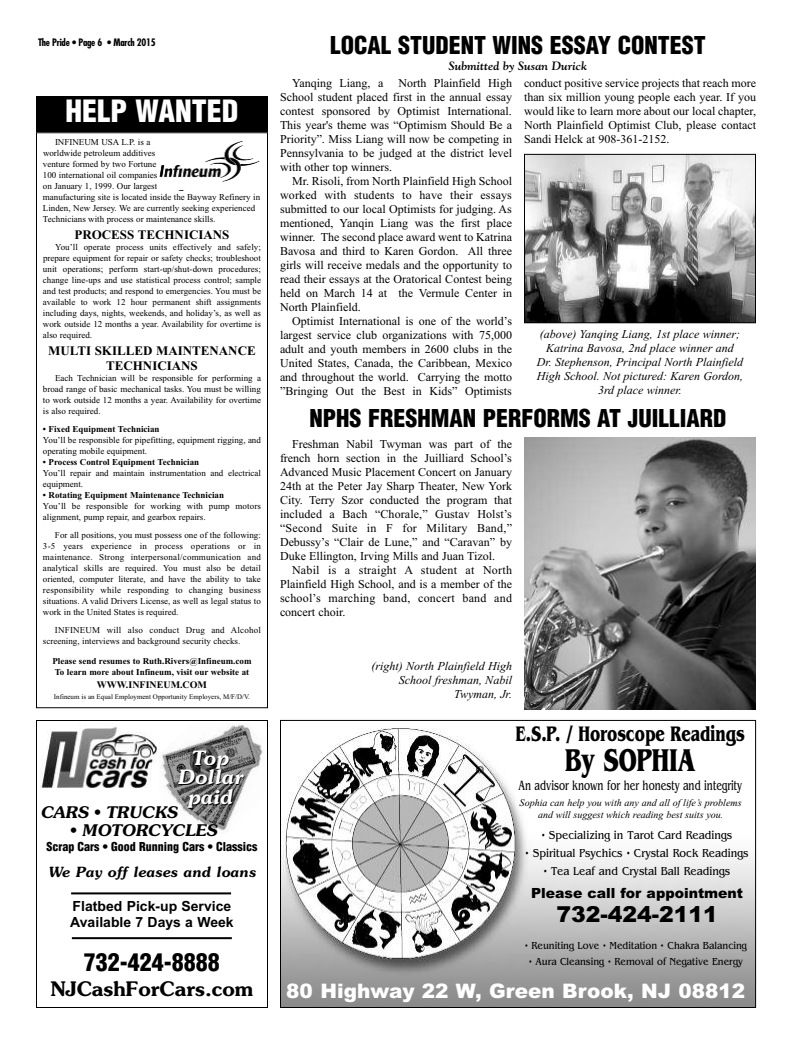
<style>
.page{position:relative;width:792px;height:1044px;background:#fff}
.page>*{position:absolute;margin:0;border:0;box-sizing:border-box;transform-origin:0 0}
.t1{font:700 33px "Benguiat";color:#000;scale:.7 1}
.t2{font:900 condensed 30px "Helvetica";color:#fff}
.t3{font:900 condensed 24px "Helvetica";color:#000}
.t4{font:700 22px "Benguiat";color:#000;scale:.7 1}
.t5{font:900 22px "Arial";color:#000}
.t6{font:900 20px "Arial";color:#fff}
.t7{font:600 20px "Souvenir";color:#000}
.t8{font:italic 600 19.6px/19.6px "Souvenir";color:#fff;text-align:center}
.t9{font:italic 600 16px "Souvenir";color:#000}
.t10{font:700 14px/16.8px "Arial";color:#000}
.t11{font:14px "Benguiat";color:#000;scale:.7 1}
.t12{font:900 14px "Arial";color:#000}
.t13{font:italic 600 14px "Souvenir";color:#000}
.t14{font:700 13px/15px "Times New Roman";color:#000;text-align:center}
.t15{font:12px/14px "Times New Roman";color:#000;text-align:justify}
.t16{font:italic 12px/14px "Times New Roman";color:#000;text-align:center}
.t17{font:12px "Benguiat";color:#000;scale:.89 1}
.t18{font:900 condensed 12px "Helvetica";color:#000}
.t19{font:italic 700 12px "Goudy";color:#000}
.t20{font:10.6px "Benguiat";color:#000;scale:.89 1}
.t21{font:italic 10px/12px "Times New Roman";color:#000;text-align:center}
.t22{font:700 condensed 10px "Futura";letter-spacing:-.025em;color:#000}
.t23{font:700 10px "Times New Roman";color:#000}
.t24{font:9px/11px "Times New Roman";color:#000}
.t25{font:700 9px/11px "Times New Roman";color:#000}
.t26{font:7px "Times New Roman";color:#000}
</style>
<div class="page">
<img style="left:282px;top:728px;width:472px;height:278px">
<div style="left:280px;top:720px;width:476px;height:288px;border:1px solid #000"></div>
<div style="left:36px;top:720px;width:232px;height:288px;border:1px solid #000"></div>
<img style="left:40px;top:726px;width:120px;height:62px">
<img style="left:161px;top:724px;width:102px;height:108px">
<hr style="left:71px;top:892px;width:160px;height:2px;background:#000">
<hr style="left:72px;top:937px;width:160px;height:2px;background:#000">
<div style="left:36px;top:132px;width:232px;height:576px;border:1px solid #000"></div>
<img style="left:159px;top:141px;width:101px;height:41px">
<div style="left:36px;top:96px;width:232px;height:36px;background:#000"></div>
<img style="left:526px;top:156px;width:228px;height:165px">
<div style="left:524px;top:154px;width:232px;height:169px;border:1px solid #000"></div>
<img style="left:524px;top:437px;width:232px;height:272px">
<p class="t22" style="left:38px;top:38px;width:119px">The Pride • Page 6 • March 2015</p>
<h2 class="t2" style="left:66px;top:95px;width:174px">HELP WANTED</h2>
<p class="t24" style="left:43px;top:137px;width:219px;text-indent:12px">INFINEUM USA L.P. is a<br>worldwide petroleum additives<br>venture formed by two Fortune<br>100 international oil companies<br>on January 1, 1999. Our largest<br>manufacturing site is located inside the Bayway Refinery in Linden, New Jersey. We are currently seeking experienced Technicians with process or maintenance skills.</p>
<h3 class="t14" style="left:74px;top:227px;width:157px">PROCESS TECHNICIANS</h3>
<p class="t24" style="left:43px;top:242px;width:220px;text-align:justify;text-indent:12px">You’ll operate process units effectively and safely; prepare equipment for repair or safety checks; troubleshoot unit operations; perform start-up/shut-down procedures; change line-ups and use statistical process control; sample and test products; and respond to emergencies. You must be available to work 12 hour permanent shift assignments including days, nights, weekends, and holiday’s, as well as work outside 12 months a year. Availability for overtime is also required.</p>
<h3 class="t14" style="left:48px;top:343px;width:209px">MULTI SKILLED MAINTENANCE<br>TECHNICIANS</h3>
<p class="t24" style="left:43px;top:373px;width:220px;text-align:justify;text-indent:12px">Each Technician will be responsible for performing a broad range of basic mechanical tasks. You must be willing to work outside 12 months a year. Availability for overtime is also required.</p>
<p class="t25" style="left:43px;top:424px;width:118px">• Fixed Equipment Technician</p>
<p class="t24" style="left:43px;top:435px;width:220px">You’ll be responsible for pipefitting, equipment rigging, and operating mobile equipment.</p>
<p class="t25" style="left:43px;top:457px;width:158px">• Process Control Equipment Technician</p>
<p class="t24" style="left:43px;top:468px;width:220px">You’ll repair and maintain instrumentation and electrical equipment.</p>
<p class="t25" style="left:43px;top:490px;width:183px">• Rotating Equipment Maintenance Technician</p>
<p class="t24" style="left:43px;top:501px;width:219px">You’ll be responsible for working with pump motors alignment, pump repair, and gearbox repairs.</p>
<p class="t24" style="left:43px;top:530px;width:220px;text-align:justify;text-indent:12px">For all positions, you must possess one of the following:<br>3-5 years experience in process operations or in maintenance. Strong interpersonal/communication and analytical skills are required. You must also be detail oriented, computer literate, and have the ability to take responsibility while responding to changing business situations. A valid Drivers License, as well as legal status to work in the United States is required.</p>
<p class="t24" style="left:43px;top:625px;width:220px;text-indent:12px">INFINEUM will also conduct Drug and Alcohol screening, interviews and background security checks.</p>
<p class="t25" style="left:52px;top:656px;width:201px">Please send resumes to Ruth.Rivers@Infineum.com<br>To learn more about Infineum, visit our website at</p>
<p class="t23" style="left:97px;top:679px;width:112px">WWW.INFINEUM.COM</p>
<p class="t26" style="left:54px;top:693px;width:198px">Infineum is an Equal Employment Opportunity Employers, M/F/D/V.</p>
<h3 class="t8" style="left:177px;top:748px;width:67px">Top<br>Dollar paid</h3>
<h3 class="t9" style="left:40px;top:803px;width:139px">CARS • TRUCKS</h3>
<h3 class="t9" style="left:70px;top:821px;width:148px">• MOTORCYCLES</h3>
<h3 class="t18" style="left:46px;top:840px;width:213px">Scrap Cars • Good Running Cars • Classics</h3>
<h3 class="t13" style="left:48px;top:864px;width:209px">We Pay off leases and loans</h3>
<h3 class="t10" style="left:70px;top:897px;width:165px">Flatbed Pick-up Service<br>Available 7 Days a Week</h3>
<h3 class="t3" style="left:84px;top:949px;width:137px">732-424-8888</h3>
<h3 class="t7" style="left:50px;top:977px;width:204px">NJCashForCars.com</h3>
<h3 class="t3" style="left:330px;top:32px;width:377px">LOCAL STUDENT WINS ESSAY CONTEST</h3>
<h3 class="t19" style="left:449px;top:59px;width:140px">Submitted by Susan Durick</h3>
<p class="t15" style="left:280px;top:75px;width:234px;text-indent:12px">Yanqing Liang, a North Plainfield High School student placed first in the annual essay contest sponsored by Optimist International.<br>This year's theme was “Optimism Should Be a Priority”. Miss Liang will now be competing in Pennsylvania to be judged at the district level with other top winners.</p>
<p class="t15" style="left:280px;top:173px;width:234px;text-indent:12px">Mr. Risoli, from North Plainfield High School worked with students to have their essays submitted to our local Optimists for judging. As mentioned, Yanqin Liang was the first place winner. The second place award went to Katrina Bavosa and third to Karen Gordon. All three girls will receive medals and the opportunity to read their essays at the Oratorical Contest being held on March 14 at the Vermule Center in North Plainfield.</p>
<p class="t15" style="left:280px;top:313px;width:234px;text-indent:12px">Optimist International is one of the world’s largest service club organizations with 75,000 adult and youth members in 2600 clubs in the United States, Canada, the Caribbean, Mexico and throughout the world. Carrying the motto ”Bringing Out the Best in Kids” Optimists</p>
<h3 class="t15" style="left:524px;top:75px;width:234px">conduct positive service projects that reach more than six million young people each year. If you would like to learn more about our local chapter, North Plainfield Optimist Club, please contact Sandi Helck at 908-361-2152.</h3>
<h3 class="t16" style="left:537px;top:327px;width:208px">(above) Yanqing Liang, 1st place winner; Katrina Bavosa, 2nd place winner and<br>Dr. Stephenson, Principal North Plainfield High School. Not pictured: Karen Gordon, 3rd place winner.</h3>
<h3 class="t3" style="left:309px;top:404px;width:419px">NPHS FRESHMAN PERFORMS AT JUILLIARD</h3>
<p class="t15" style="left:280px;top:437px;width:234px;text-indent:12px">Freshman Nabil Twyman was part of the french horn section in the Juilliard School’s Advanced Music Placement Concert on January 24th at the Peter Jay Sharp Theater, New York City. Terry Szor conducted the program that included a Bach “Chorale,” Gustav Holst’s “Second Suite in F for Military Band,” Debussy’s “Clair de Lune,” and “Caravan” by Duke Ellington, Irving Mills and Juan Tizol.</p>
<h3 class="t15" style="left:280px;top:563px;width:234px;text-indent:12px">Nabil is a straight A student at North Plainfield High School, and is a member of the school’s marching band, concert band and concert choir.</h3>
<h3 class="t16" style="left:371px;top:659px;width:142px;text-align:right">(right) North Plainfield High<br>School freshman, Nabil<br>Twyman, Jr.</h3>
<h3 class="t4" style="left:516px;top:720px;width:329px">E.S.P. / Horoscope Readings</h3>
<h1 class="t1" style="left:565px;top:740px;width:187px">By SOPHIA</h1>
<h3 class="t11" style="left:519px;top:777px;width:321px">An advisor known for her honesty and integrity</h3>
<p class="t21" style="left:520px;top:797px;width:223px">Sophia can help you with any and all of life’s problems and will suggest which reading best suits you.</p>
<h3 class="t17" style="left:541px;top:828px;width:216px">• Specializing in Tarot Card Readings</h3>
<h3 class="t17" style="left:525px;top:846px;width:253px">• Spiritual Psychics • Crystal Rock Readings</h3>
<h3 class="t17" style="left:543px;top:864px;width:211px">• Tea Leaf and Crystal Ball Readings</h3>
<h3 class="t12" style="left:531px;top:885px;width:214px">Please call for appointment</h3>
<h3 class="t5" style="left:556px;top:902px;width:163px">732-424-2111</h3>
<p class="t20" style="left:525px;top:939px;width:251px">• Reuniting Love • Meditation • Chakra Balancing</p>
<p class="t20" style="left:529px;top:955px;width:242px">• Aura Cleansing • Removal of Negative Energy</p>
<h3 class="t6" style="left:286px;top:979px;width:460px">80 Highway 22 W, Green Brook, NJ 08812</h3>
</div>
